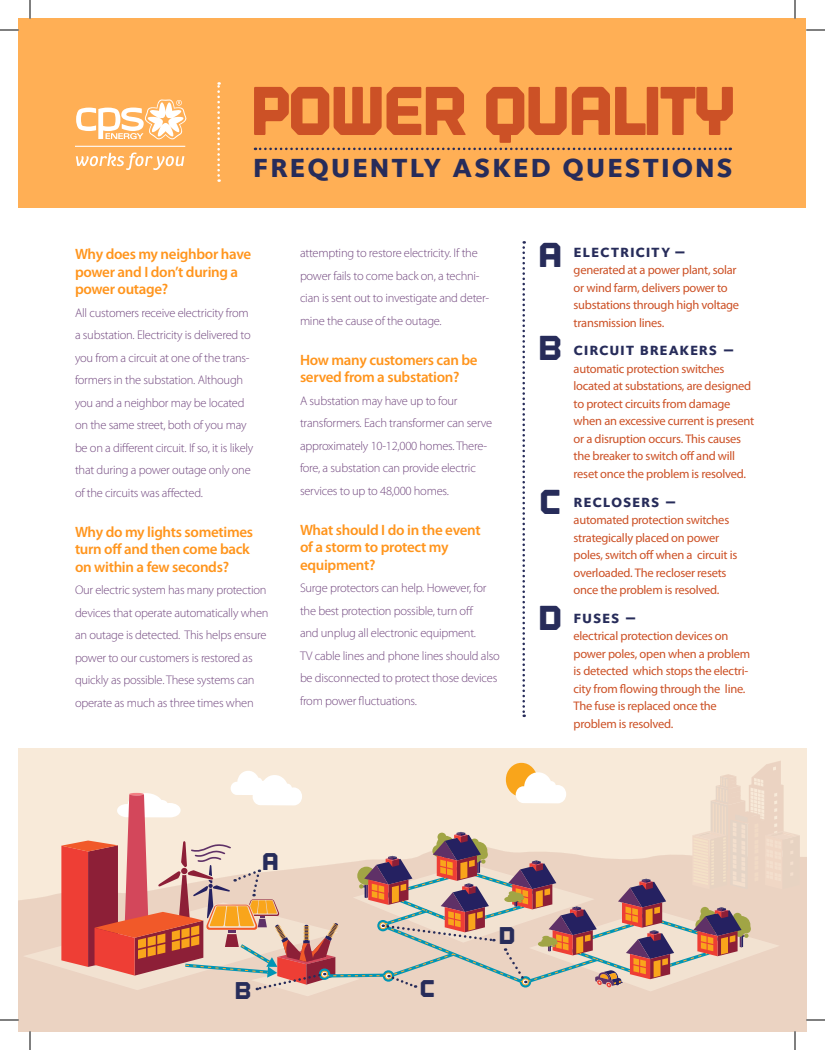
<style>
.page{position:relative;width:825px;height:1050px;background:#fff}
.page>*{position:absolute;margin:0;border:0;box-sizing:border-box;transform-origin:0 0}
.t1{font:68.75px "Outage Cut";letter-spacing:-.08em;color:#cc5126;scale:.95 1}
.t2{font:700 34.38px "Foundry Sterling";letter-spacing:.04em;color:#272c5a}
.t3{font:34.38px "Outage Cut";color:#272c5a}
.t4{font:24px "Outage Cut";color:#272c5a}
.t5{font:700 17.5px "Foundry Sterling";letter-spacing:.04em;color:#272c5a}
.Plain_Text{font:600 15px/17.5px "Myriad Pro";letter-spacing:-.02em;color:#ff951d}
.Plain_Text-2{font:300 12.5px/22.5px "Myriad Pro";letter-spacing:-.02em;color:#72487f}
.t6{font:12.5px/17.5px "Myriad Pro";letter-spacing:-.02em;color:#cc5126}
</style>
<div class="page">
<div style="left:19px;top:749px;width:787px;height:282px;background:linear-gradient(to bottom,#faeedd,#e7ccbb)"></div>
<svg style="left:522px;top:241px;width:3px;height:476px"></svg>
<div style="left:19px;top:19px;width:787px;height:189px;background:#ffaf55"></div>
<svg style="left:217px;top:82px;width:3px;height:100px"></svg>
<svg style="left:75px;top:100px;width:111px;height:70px"></svg>
<svg style="left:255px;top:148px;width:476px;height:2px"></svg>
<svg style="left:23px;top:761px;width:777px;height:235px;background:#e2c2b4"></svg>
<svg style="left:0;top:29px;width:19px;height:2px"></svg>
<svg style="left:806px;top:29px;width:19px;height:2px"></svg>
<svg style="left:0;top:1019px;width:19px;height:2px"></svg>
<svg style="left:806px;top:1019px;width:19px;height:2px"></svg>
<svg style="left:29px;top:0;width:2px;height:19px"></svg>
<svg style="left:29px;top:1031px;width:2px;height:19px"></svg>
<svg style="left:794px;top:0;width:2px;height:19px"></svg>
<svg style="left:794px;top:1031px;width:2px;height:19px"></svg>
<p class="t1" style="left:249px;top:71px;width:515px">POWER QUALITY</p>
<p class="t2" style="left:253px;top:145px;width:482px">frequently asked questions</p>
<p class="Plain_Text" style="left:75px;top:245px;width:178px">Why does my neighbor have power and I don’t during a power outage?</p>
<p class="Plain_Text-2" style="left:75px;top:301px;width:180px">All customers receive electricity from a substation. Electricity is delivered to you from a circuit at one of the trans&shy;formers in the substation. Although you and a neighbor may be located on the same street, both of you may be on a different circuit. If so, it is likely that during a power outage only one of the circuits was affected.</p>
<p class="Plain_Text" style="left:75px;top:522px;width:180px">Why do my lights sometimes turn off and then come back on within a few seconds?</p>
<p class="Plain_Text-2" style="left:75px;top:579px;width:195px">Our electric system has many protection devices that operate automatically when an outage is detected. This helps ensure power to our customers is restored as quickly as possible. These systems can operate as much as three times when</p>
<p class="Plain_Text-2" style="left:300px;top:242px;width:191px">attempting to restore electricity. If the power fails to come back on, a techni&shy;cian is sent out to investigate and deter&shy;mine the cause of the outage.</p>
<p class="Plain_Text" style="left:300px;top:351px;width:179px">How many customers can be served from a substation?</p>
<p class="Plain_Text-2" style="left:300px;top:389px;width:194px">A substation may have up to four transformers. Each transformer can serve approximately 10-12,000 homes. There&shy;fore, a substation can provide electric services to up to 48,000 homes.</p>
<p class="Plain_Text" style="left:300px;top:521px;width:182px">What should I do in the event of a storm to protect my equipment?</p>
<p class="Plain_Text-2" style="left:300px;top:577px;width:201px">Surge protectors can help. However, for the best protection possible, turn off<br>and unplug all electronic equipment.<br>TV cable lines and phone lines should also be disconnected to protect those devices from power fluctuations.</p>
<p class="t3" style="left:537px;top:235px;width:27px">a</p>
<p class="t3" style="left:538px;top:328px;width:27px">b</p>
<p class="t3" style="left:538px;top:482px;width:25px">c</p>
<p class="t3" style="left:537px;top:598px;width:27px">d</p>
<p class="t5" style="left:574px;top:240px;width:114px">electricity –</p>
<p class="t6" style="left:574px;top:261px;width:167px">generated at a power plant, solar or wind farm, delivers power to substations through high voltage transmission lines.</p>
<p class="t5" style="left:574px;top:339px;width:163px">circuit breakers –</p>
<p class="t6" style="left:574px;top:360px;width:182px">automatic protection switches located at substations, are designed to protect circuits from damage when an excessive current is present or a disruption occurs. This causes the breaker to switch off and will reset once the problem is resolved.</p>
<p class="t5" style="left:574px;top:490px;width:105px">reclosers –</p>
<p class="t6" style="left:574px;top:511px;width:165px">automated protection switches strategically placed on power poles, switch off when a circuit is overloaded. The recloser resets once the problem is resolved.</p>
<p class="t5" style="left:574px;top:607px;width:65px">fuses –</p>
<p class="t6" style="left:574px;top:627px;width:178px">electrical protection devices on power poles, open when a problem is detected which stops the electri&shy;city from flowing through the line.<br>The fuse is replaced once the problem is resolved.</p>
<p class="t4" style="left:261px;top:847px;width:19px">a</p>
<p class="t4" style="left:234px;top:977px;width:19px">b</p>
<p class="t4" style="left:419px;top:974px;width:18px">c</p>
<p class="t4" style="left:498px;top:922px;width:19px">d</p>
</div>
